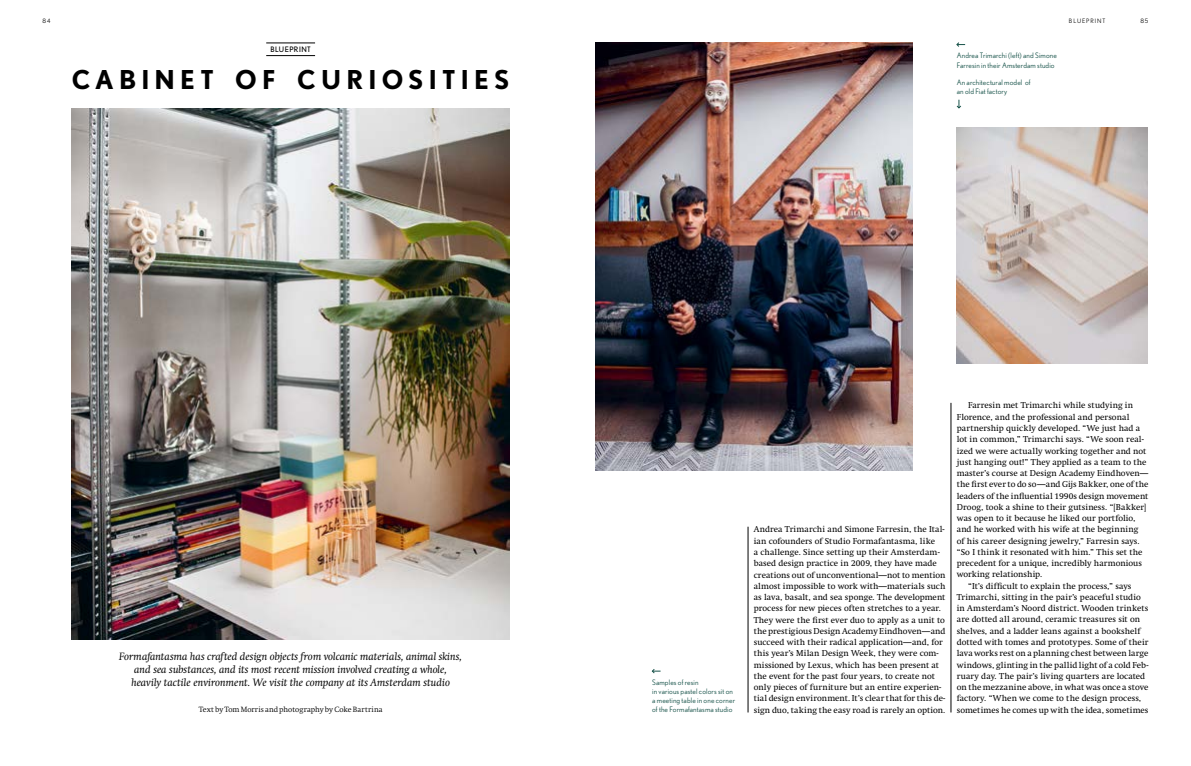
<style>
.page{position:relative;width:1191px;height:766px;background:#fff}
.page>*{position:absolute;margin:0;border:0;box-sizing:border-box;transform-origin:0 0}
.t1{font:700 26px "Nobel";letter-spacing:.2em;color:#000}
.t2{font:italic 10.5px/13px "Swift";letter-spacing:.005em;color:#000;text-align:center}
.t3{font:8.5px/11.3px "Swift";letter-spacing:.01em;color:#000}
.t4{font:7.5px/9.2px "Nobel";letter-spacing:.015em;color:#18534a}
.t5{font:300 7.5px "Swift";letter-spacing:.01em;color:#000}
.t6{font:7.5px "Nobel";letter-spacing:.06em;color:#000}
.t7{font:6px "Nobel";letter-spacing:.16em;color:#000}
</style>
<div class="page">
<hr style="left:950px;top:403px;width:1px;height:309px;background:#000">
<img style="left:595px;top:43px;width:317px;height:427px">
<img style="left:956px;top:127px;width:191px;height:236px">
<svg style="left:652px;top:669px;width:8px;height:4px"></svg>
<svg style="left:956px;top:42px;width:9px;height:5px"></svg>
<svg style="left:956px;top:100px;width:5px;height:8px"></svg>
<hr style="left:748px;top:526px;width:1px;height:186px;background:#000">
<hr style="left:266px;top:55px;width:49px;height:1px;background:#000">
<hr style="left:266px;top:43px;width:49px;height:1px;background:#000">
<img style="left:72px;top:108px;width:437px;height:531px">
<p class="t7" style="left:43px;top:17px;width:9px">84</p>
<p class="t7" style="left:1069px;top:17px;width:38px">BLUEPRINT</p>
<p class="t7" style="left:1140px;top:17px;width:10px">85</p>
<p class="t6" style="left:270px;top:45px;width:42px">BLUEPRINT</p>
<h1 class="t1" style="left:72px;top:64px;width:439px">CABINET OF CURIOSITIES</h1>
<p class="t2" style="left:119px;top:650px;width:344px">Formafantasma has crafted design objects from volcanic materials, animal skins, and sea substances, and its most recent mission involved creating a whole, heavily tactile environment. We visit the company at its Amsterdam studio</p>
<p class="t5" style="left:199px;top:705px;width:185px">Text by Tom Morris and photography by Coke Bartrina</p>
<p class="t4" style="left:956px;top:51px;width:102px">Andrea Trimarchi (left) and Simone<br>Farresin in their Amsterdam studio</p>
<p class="t4" style="left:956px;top:77px;width:75px">An architectural model of</p>
<p class="t4" style="left:956px;top:87px;width:52px">an old Fiat factory</p>
<p class="t4" style="left:652px;top:677px;width:85px">Samples of resin<br>in various pastel colors sit on a meeting table in one corner of the Formafantasma studio</p>
<p class="t3" style="left:753px;top:523px;width:193px">Andrea Trimarchi and Simone Farresin, the Ital&shy;ian cofounders of Studio Formafantasma, like<br>a challenge. Since setting up their Amsterdam&shy;based design practice in 2009, they have made creations out of unconventional—not to mention almost impossible to work with—materials such as lava, basalt, and sea sponge. The development process for new pieces often stretches to a year.<br>They were the first ever duo to apply as a unit to the prestigious Design Academy Eindhoven—and succeed with their radical application—and, for this year’s Milan Design Week, they were com&shy;missioned by Lexus, which has been present at the event for the past four years, to create not only pieces of furniture but an entire experien&shy;tial design environment. It’s clear that for this de&shy;sign duo, taking the easy road is rarely an option.</p>
<p class="t3" style="left:968px;top:400px;width:166px">Farresin met Trimarchi while studying in</p>
<p class="t3" style="left:956px;top:411px;width:174px">Florence, and the professional and personal</p>
<p class="t3" style="left:956px;top:422px;width:185px">partnership quickly developed. “We just had a</p>
<p class="t3" style="left:956px;top:433px;width:189px">lot in common,” Trimarchi says. “We soon real-</p>
<p class="t3" style="left:956px;top:445px;width:191px">ized we were actually working together and not</p>
<p class="t3" style="left:956px;top:456px;width:191px">just hanging out!” They applied as a team to the</p>
<p class="t3" style="left:956px;top:467px;width:193px">master’s course at Design Academy Eindhoven—</p>
<p class="t3" style="left:956px;top:478px;width:193px">the first ever to do so—and Gijs Bakker, one of the</p>
<p class="t3" style="left:956px;top:490px;width:193px">leaders of the influential 1990s design movement</p>
<p class="t3" style="left:956px;top:501px;width:191px">Droog, took a shine to their gutsiness. “[Bakker]</p>
<p class="t3" style="left:956px;top:512px;width:180px">was open to it because he liked our portfolio,</p>
<p class="t3" style="left:956px;top:523px;width:183px">and he worked with his wife at the beginning</p>
<p class="t3" style="left:956px;top:535px;width:184px">of his career designing jewelry,” Farresin says.</p>
<p class="t3" style="left:956px;top:546px;width:187px">“So I think it resonated with him.” This set the</p>
<p class="t3" style="left:956px;top:557px;width:187px">precedent for a unique, incredibly harmonious</p>
<p class="t3" style="left:956px;top:568px;width:87px">working relationship.</p>
<p class="t3" style="left:968px;top:580px;width:165px">“It’s difficult to explain the process,” says</p>
<p class="t3" style="left:956px;top:591px;width:185px">Trimarchi, sitting in the pair’s peaceful studio</p>
<p class="t3" style="left:956px;top:602px;width:193px">in Amsterdam’s Noord district. Wooden trinkets</p>
<p class="t3" style="left:956px;top:613px;width:185px">are dotted all around, ceramic treasures sit on</p>
<p class="t3" style="left:956px;top:625px;width:185px">shelves, and a ladder leans against a bookshelf</p>
<p class="t3" style="left:956px;top:636px;width:193px">dotted with tomes and prototypes. Some of their</p>
<p class="t3" style="left:956px;top:647px;width:193px">lava works rest on a planning chest between large</p>
<p class="t3" style="left:956px;top:658px;width:193px">windows, glinting in the pallid light of a cold Feb-</p>
<p class="t3" style="left:956px;top:670px;width:190px">ruary day. The pair’s living quarters are located</p>
<p class="t3" style="left:956px;top:681px;width:193px">on the mezzanine above, in what was once a stove</p>
<p class="t3" style="left:956px;top:692px;width:186px">factory. “When we come to the design process,</p>
<p class="t3" style="left:956px;top:703px;width:193px">sometimes he comes up with the idea, sometimes</p>
</div>
